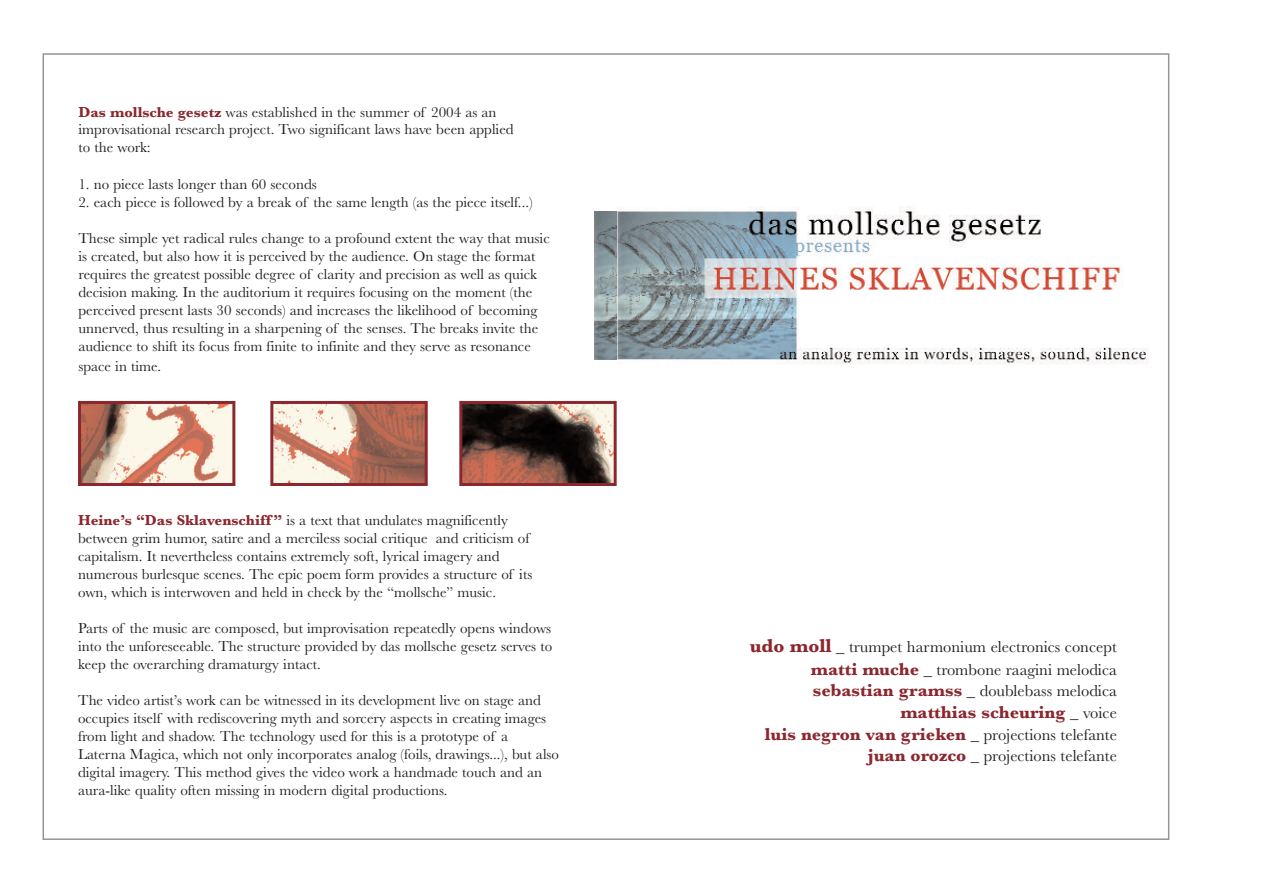
<style>
.page{position:relative;width:1263px;height:893px;background:#fff}
.page>*{position:absolute;margin:0;border:0;box-sizing:border-box;transform-origin:0 0}
.t1{font:700 18px "Baskerville";color:#8b272f}
.t2{font:16.5px/22px "Baskerville";color:#231f20;text-align:justify}
.t3{font:15px/18px "Baskerville";color:#231f20}
.s1{font-weight:700;color:#8b272f}
.s2{font-weight:700;font-size:19.5px;color:#8b272f}
.s3{font-weight:700;font-size:18px;color:#8b272f}
.s4{font-weight:400;font-size:16.5px;color:#231f20}
</style>
<div class="page">
<img style="left:595px;top:212px;width:23px;height:147px">
<img style="left:82px;top:405px;width:149px;height:77px">
<div style="left:78px;top:401px;width:157px;height:85px;border:3px solid #8b272f"></div>
<img style="left:274px;top:405px;width:150px;height:77px">
<div style="left:270px;top:401px;width:158px;height:85px;border:3px solid #8b272f"></div>
<img style="left:463px;top:405px;width:150px;height:77px">
<div style="left:459px;top:401px;width:158px;height:85px;border:3px solid #8b272f"></div>
<img style="left:618px;top:207px;width:531px;height:158px">
<p class="t3" style="left:78px;top:102px;width:437px"><span class="s1">Das mollsche gesetz</span> was established in the summer of 2004 as an improvisational research project. Two significant laws have been applied to the work:</p>
<p class="t3" style="left:78px;top:174px;width:240px">1. no piece lasts longer than 60 seconds</p>
<p class="t3" style="left:78px;top:192px;width:456px">2. each piece is followed by a break of the same length (as the piece itself...)</p>
<p class="t3" style="left:78px;top:228px;width:473px">These simple yet radical rules change to a profound extent the way that music is created, but also how it is perceived by the audience. On stage the format requires the greatest possible degree of clarity and precision as well as quick decision making. In the auditorium it requires focusing on the moment (the perceived present lasts 30 seconds) and increases the likelihood of becoming unnerved, thus resulting in a sharpening of the senses. The breaks invite the audience to shift its focus from finite to infinite and they serve as resonance</p>
<p class="t3" style="left:78px;top:356px;width:84px">space in time.</p>
<p class="t3" style="left:78px;top:511px;width:456px"><span class="s1">Heine’s “Das Sklavenschiff ”</span> is a text that undulates magnificently between grim humor, satire and a merciless social critique and criticism of capitalism. It nevertheless contains extremely soft, lyrical imagery and numerous burlesque scenes. The epic poem form provides a structure of its own, which is interwoven and held in check by the “mollsche” music.</p>
<p class="t3" style="left:78px;top:619px;width:476px;text-align:justify">Parts of the music are composed, but improvisation repeatedly opens windows into the unforeseeable. The structure provided by das mollsche gesetz serves to keep the overarching dramaturgy intact.</p>
<p class="t3" style="left:78px;top:691px;width:483px">The video artist’s work can be witnessed in its development live on stage and occupies itself with rediscovering myth and sorcery aspects in creating images from light and shadow. The technology used for this is a prototype of a Laterna Magica, which not only incorporates analog (foils, drawings...), but also digital imagery. This method gives the video work a handmade touch and an aura-like quality often missing in modern digital productions.</p>
<p class="t2" style="left:811px;top:636px;width:307px;text-indent:-61px"><span class="s2">udo moll</span> _ trumpet harmonium electronics concept <span class="s3">matti muche</span> _ trombone raagini melodica <span class="s3">sebastian gramss</span> _ doublebass melodica</p>
<p class="t1" style="left:900px;top:701px;width:218px">matthias scheuring <span class="s4">_ voice</span></p>
<p class="t2" style="left:765px;top:723px;width:353px;line-height:21.6px;text-align:right"><span class="s3">luis negron van grieken</span> _ projections telefante <span class="s3">juan orozco</span> _ projections telefante</p>
</div>
